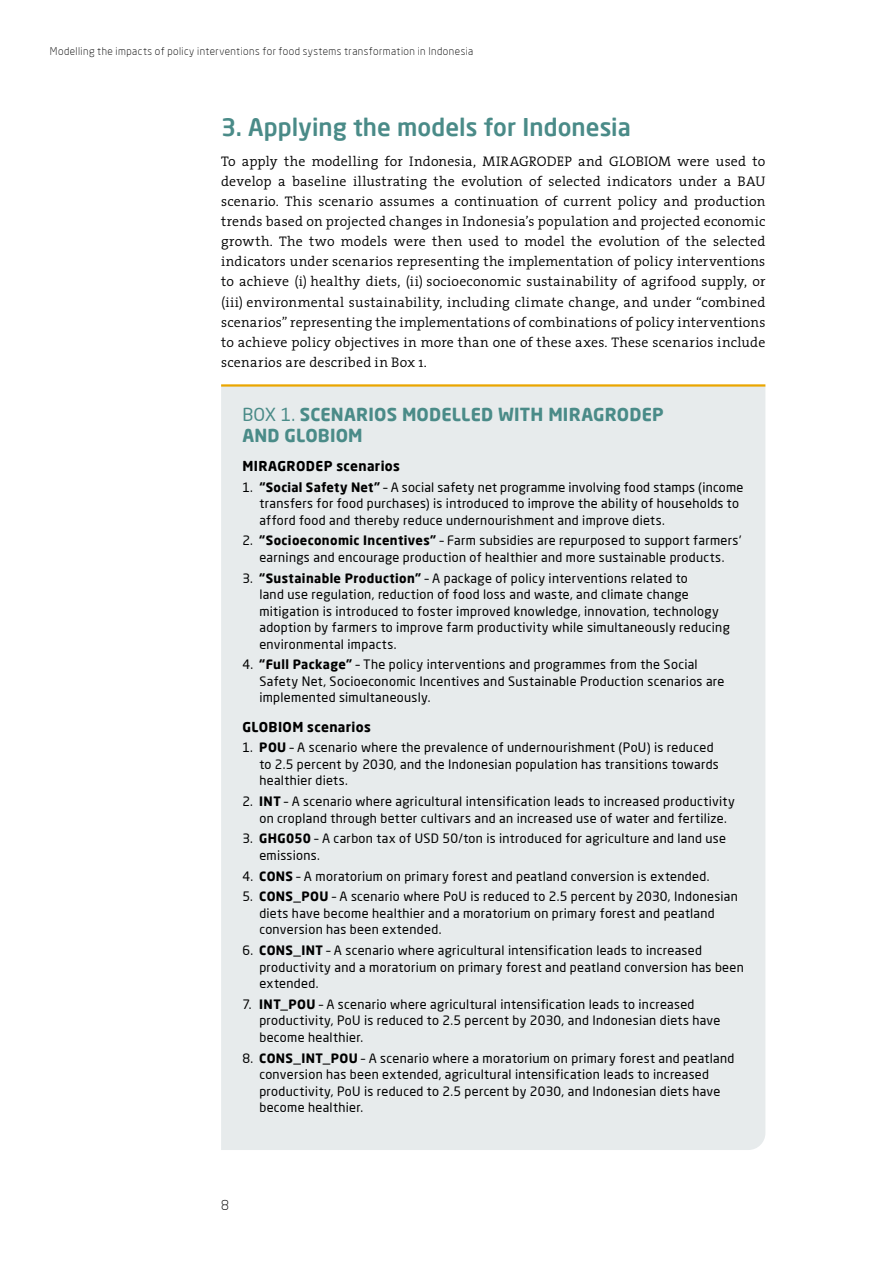
<style>
.page{position:relative;width:893px;height:1263px;background:#fff}
.page>*{position:absolute;margin:0;border:0;box-sizing:border-box;transform-origin:0 0}
.t1{font:500 24px "Neo Sans Pro";letter-spacing:.005em;color:#4a8b88}
.Box_title{font:700 17.7px/21px "Neo Sans Pro";letter-spacing:.01em;color:#4a8b88}
.Txt_TheSerif{font:300 13.95px/20.1px "The Serif";letter-spacing:.015em;color:#000;text-align:justify}
.Box_text_title{font:700 13.5px "Neo Sans Pro";letter-spacing:.025em;color:#000}
.t2{font:300 13.5px "Neo Sans Pro";color:#000}
.t3{font:12.75px/16.5px "Neo Sans Pro";letter-spacing:.025em;color:#000}
.t4{font:300 10.5px "Neo Sans Pro";letter-spacing:.04em;color:#000}
.s1{font-weight:400}
.s2{font-weight:700}
</style>
<div class="page">
<div style="left:221px;top:387px;width:544px;height:763px;background:#e7ebec"></div>
<hr style="left:221px;top:384px;width:544px;height:3px;background:#eaa600">
<p class="t4" style="left:50px;top:45px;width:425px">Modelling the impacts of policy interventions for food systems transformation in Indonesia</p>
<p class="t1" style="left:221px;top:112px;width:411px">3. Applying the models for Indonesia</p>
<p class="Txt_TheSerif" style="left:221px;top:151px;width:546px">To apply the modelling for Indonesia, MIRAGRODEP and GLOBIOM were used to develop a baseline illustrating the evolution of selected indicators under a BAU scenario. This scenario assumes a continuation of current policy and production trends based on projected changes in Indonesia’s population and projected economic growth. The two models were then used to model the evolution of the selected indicators under scenarios representing the implementation of policy interventions to achieve (i) healthy diets, (ii) socioeconomic sustainability of agrifood supply, or (iii) environmental sustainability, including climate change, and under “combined scenarios” representing the implementations of combinations of policy interventions to achieve policy objectives in more than one of these axes. These scenarios include scenarios are described in Box 1.</p>
<p class="Box_title" style="left:242px;top:403px;width:423px"><span class="s1">BOX 1.</span> SCENARIOS MODELLED WITH MIRAGRODEP<br>AND GLOBIOM</p>
<p class="Box_text_title" style="left:242px;top:457px;width:159px">MIRAGRODEP scenarios</p>
<p class="t3" style="left:259px;top:478px;width:485px;text-indent:-17px">1. <span class="s2">“Social Safety Net”</span> – A social safety net programme involving food stamps (income transfers for food purchases) is introduced to improve the ability of households to afford food and thereby reduce undernourishment and improve diets.</p>
<p class="t3" style="left:242px;top:532px;width:501px;text-align:center">2. <span class="s2">“Socioeconomic Incentives”</span> – Farm subsidies are repurposed to support farmers’ earnings and encourage production of healthier and more sustainable products.</p>
<p class="t3" style="left:259px;top:569px;width:472px;text-indent:-17px">3. <span class="s2">“Sustainable Production”</span> – A package of policy interventions related to<br>land use regulation, reduction of food loss and waste, and climate change mitigation is introduced to foster improved knowledge, innovation, technology adoption by farmers to improve farm productivity while simultaneously reducing environmental impacts.</p>
<p class="t3" style="left:259px;top:656px;width:467px;text-indent:-17px">4. <span class="s2">“Full Package”</span> – The policy interventions and programmes from the Social<br>Safety Net, Socioeconomic Incentives and Sustainable Production scenarios are implemented simultaneously.</p>
<p class="Box_text_title" style="left:242px;top:718px;width:130px">GLOBIOM scenarios</p>
<p class="t3" style="left:259px;top:739px;width:461px;text-indent:-17px">1. <span class="s2">POU</span> – A scenario where the prevalence of undernourishment (PoU) is reduced to 2.5 percent by 2030, and the Indonesian population has transitions towards healthier diets.</p>
<p class="t3" style="left:259px;top:793px;width:477px;text-indent:-17px">2. <span class="s2">INT</span> – A scenario where agricultural intensification leads to increased productivity on cropland through better cultivars and an increased use of water and fertilize.</p>
<p class="t3" style="left:259px;top:830px;width:468px;text-indent:-17px">3. <span class="s2">GHG050</span> – A carbon tax of USD 50/ton is introduced for agriculture and land use emissions.</p>
<p class="t3" style="left:242px;top:867px;width:469px">4. <span class="s2">CONS</span> – A moratorium on primary forest and peatland conversion is extended.</p>
<p class="t3" style="left:259px;top:888px;width:480px;text-indent:-17px">5. <span class="s2">CONS_POU</span> – A scenario where PoU is reduced to 2.5 percent by 2030, Indonesian diets have become healthier and a moratorium on primary forest and peatland conversion has been extended.</p>
<p class="t3" style="left:259px;top:942px;width:486px;text-indent:-17px">6. <span class="s2">CONS_INT</span> – A scenario where agricultural intensification leads to increased productivity and a moratorium on primary forest and peatland conversion has been extended.</p>
<p class="t3" style="left:259px;top:996px;width:463px;text-indent:-17px">7. <span class="s2">INT_POU</span> – A scenario where agricultural intensification leads to increased productivity, PoU is reduced to 2.5 percent by 2030, and Indonesian diets have become healthier.</p>
<p class="t3" style="left:259px;top:1049px;width:476px;text-indent:-17px">8. <span class="s2">CONS_INT_POU</span> – A scenario where a moratorium on primary forest and peatland conversion has been extended, agricultural intensification leads to increased productivity, PoU is reduced to 2.5 percent by 2030, and Indonesian diets have become healthier.</p>
<p class="t2" style="left:221px;top:1196px;width:9px">8</p>
</div>
